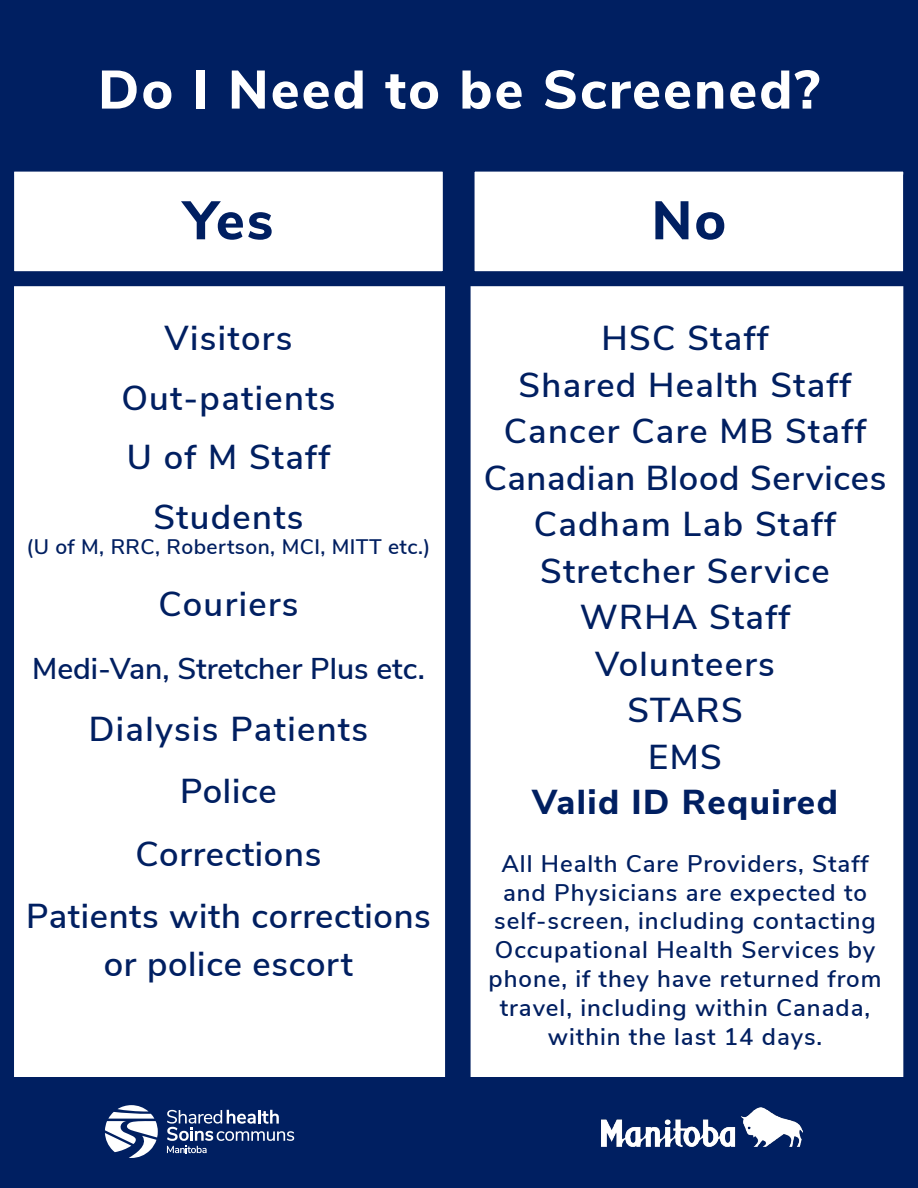
<style>
.page{position:relative;width:918px;height:1188px;background:#fff}
.page>*{position:absolute;margin:0;border:0;box-sizing:border-box;transform-origin:0 0}
.t1{font:800 54px "Nunito Sans";letter-spacing:.04em;color:#fff}
.t2{font:800 54px "Nunito Sans";color:#001f61}
.t3{font:600 34.5px "Nunito Sans";letter-spacing:.04em;color:#001f61}
.t4{font:600 34.5px/47.4px "Nunito Sans";letter-spacing:.02em;color:#001f61;text-align:center}
.t5{font:800 34.5px "Nunito Sans";letter-spacing:.04em;color:#001f61}
.t6{font:600 30px "Nunito Sans";color:#001f61}
.t7{font:600 24px/28.8px "Nunito Sans";letter-spacing:.04em;color:#001f61;text-align:center}
.t8{font:600 21px "Nunito Sans";letter-spacing:.02em;color:#001f61}
</style>
<div class="page">
<div style="left:1px;top:0;width:917px;height:164px;background:#001f61"></div>
<div style="left:0;top:157px;width:458px;height:129px;border:15px solid #001f61"></div>
<div style="left:460px;top:157px;width:458px;height:129px;border:15px solid #001f61"></div>
<div style="left:1px;top:1077px;width:917px;height:111px;background:#001f61"></div>
<svg style="left:105px;top:1105px;width:53px;height:53px"></svg>
<svg style="left:167px;top:1110px;width:127px;height:43px"></svg>
<img style="left:601px;top:1108px;width:201px;height:38px">
<div style="left:445px;top:157px;width:26px;height:930px;background:#001f61"></div>
<div style="left:0;top:175px;width:14px;height:930px;background:#001f61"></div>
<div style="left:903px;top:175px;width:15px;height:930px;background:#001f61"></div>
<p class="t1" style="left:98px;top:50px;width:723px">Do I Need to be Screened?</p>
<p class="t2" style="left:184px;top:181px;width:91px">Yes</p>
<p class="t2" style="left:652px;top:181px;width:76px">No</p>
<p class="t3" style="left:165px;top:313px;width:129px">Visitors</p>
<p class="t3" style="left:121px;top:373px;width:216px">Out-patients</p>
<p class="t3" style="left:127px;top:432px;width:205px">U of M Staff</p>
<p class="t3" style="left:153px;top:491px;width:152px">Students</p>
<p class="t8" style="left:26px;top:531px;width:406px">(U of M, RRC, Robertson, MCI, MITT etc.)</p>
<p class="t3" style="left:158px;top:579px;width:142px">Couriers</p>
<p class="t6" style="left:32px;top:646px;width:394px">Medi-Van, Stretcher Plus etc.</p>
<p class="t3" style="left:89px;top:704px;width:281px">Dialysis Patients</p>
<p class="t3" style="left:180px;top:766px;width:98px">Police</p>
<p class="t4" style="left:136px;top:828px;width:187px">Corrections</p>
<p class="t4" style="left:26px;top:890px;width:406px">Patients with corrections or police escort</p>
<p class="t3" style="left:602px;top:313px;width:168px">HSC Staff</p>
<p class="t3" style="left:519px;top:360px;width:334px">Shared Health Staff</p>
<p class="t3" style="left:504px;top:406px;width:364px">Cancer Care MB Staff</p>
<p class="t4" style="left:484px;top:452px;width:404px">Canadian Blood Services</p>
<p class="t3" style="left:534px;top:499px;width:304px">Cadham Lab Staff</p>
<p class="t3" style="left:540px;top:546px;width:291px">Stretcher Service</p>
<p class="t3" style="left:580px;top:592px;width:212px">WRHA Staff</p>
<p class="t3" style="left:595px;top:639px;width:181px">Volunteers</p>
<p class="t3" style="left:627px;top:685px;width:117px">STARS</p>
<p class="t3" style="left:648px;top:732px;width:75px">EMS</p>
<p class="t5" style="left:532px;top:777px;width:307px">Valid ID Required</p>
<p class="t7" style="left:489px;top:848px;width:394px">All Health Care Providers, Staff and Physicians are expected to self-screen, including contacting<br>Occupational Health Services by phone, if they have returned from travel, including within Canada, within the last 14 days.</p>
</div>
